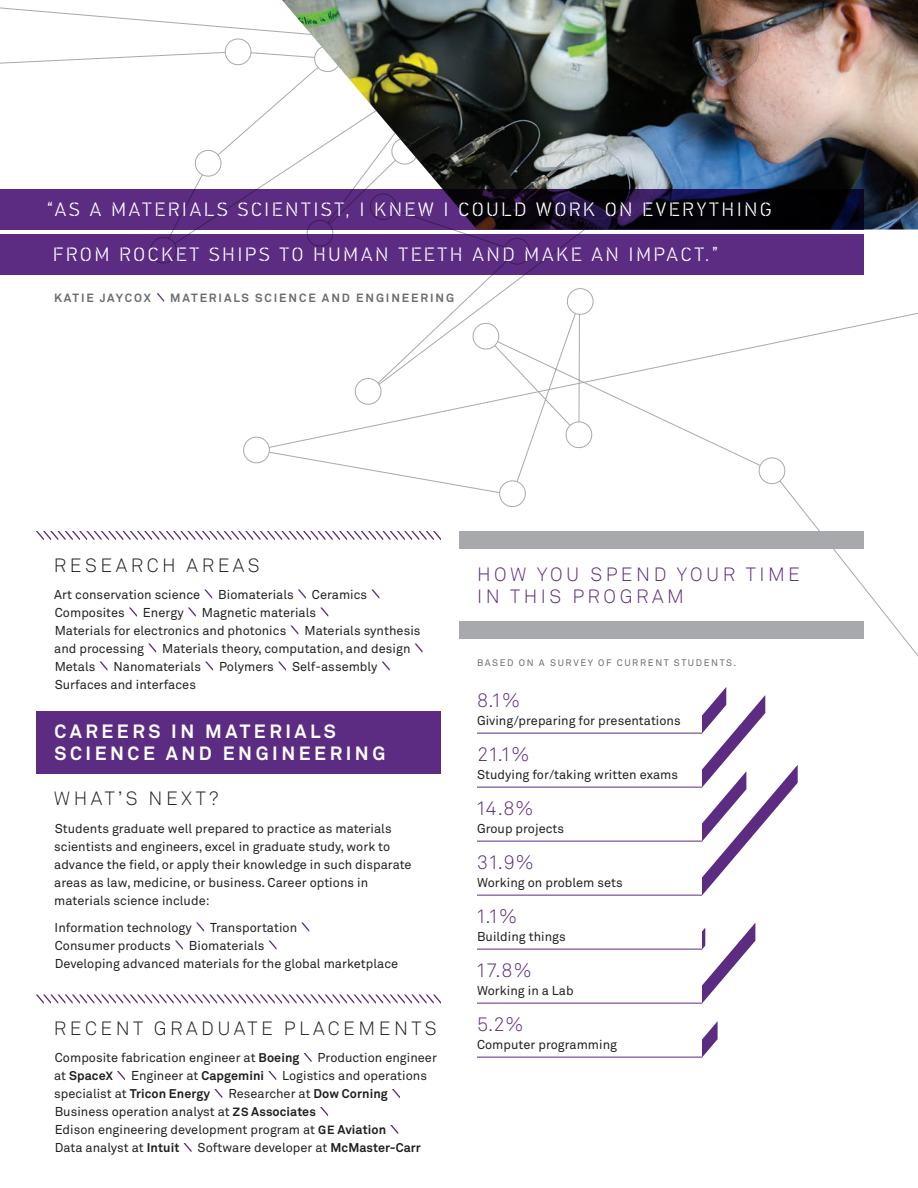
<style>
.page{position:relative;width:918px;height:1188px;background:#fff}
.page>*{position:absolute;margin:0;border:0;box-sizing:border-box;transform-origin:0 0}
.quote{font:300 19.35px "PF Din Stencil";letter-spacing:.15em;color:#fff}
.body___subheads_no_s{font:300 19.35px "Akkurat Std";letter-spacing:-.01em;color:#5c2c82}
.body___heads_in_purp{font:700 19.05px "Akkurat Std";letter-spacing:.185em;color:#fff}
.body___subheads_no_s-2{font:300 19.05px "Akkurat Std";letter-spacing:.185em;color:#231f20}
.body___subheads_no_s-3{font:300 19.05px/22.5px "Akkurat Std";letter-spacing:.185em;color:#5c2c82}
.body___subheads_with{font:300 19.05px "Akkurat Std";letter-spacing:.185em;color:#231f20}
.body_text_with_inden{font:12.75px/18px "Akkurat Std";letter-spacing:.005em;color:#231f20}
.Graphic_Text{font:12.75px "Akkurat Std";letter-spacing:.005em;color:#231f20}
.body_text_with_inden-2{font:700 12.6px "Akkurat Std";letter-spacing:.005em;color:#231f20}
.t1{font:700 11.85px "Akkurat Std";letter-spacing:.16em;color:#6c6d70}
.body_text_without_in{font:9.3px "Akkurat Std";letter-spacing:.17em;color:#6c6d70}
.s1{font-weight:700;font-size:12.6px}
.s2{font-weight:400;font-size:12.75px}
.s3{font-size:11.85px}
.s4{font-weight:700;font-size:11.85px}
</style>
<div class="page">
<svg style="left:358px;top:230px;width:252px;height:80px"></svg>
<svg style="left:0;top:7px;width:479px;height:227px"></svg>
<svg style="left:483px;top:297px;width:435px;height:360px"></svg>
<svg style="left:224px;top:38px;width:28px;height:28px"></svg>
<svg style="left:194px;top:149px;width:28px;height:28px"></svg>
<svg style="left:306px;top:230px;width:28px;height:4px"></svg>
<svg style="left:566px;top:288px;width:28px;height:22px"></svg>
<svg style="left:270px;top:310px;width:648px;height:186px"></svg>
<svg style="left:243px;top:436px;width:27px;height:28px"></svg>
<svg style="left:499px;top:480px;width:27px;height:28px"></svg>
<img style="left:282px;top:0;width:636px;height:230px">
<svg style="left:0;top:189px;width:864px;height:41px;background:#371a51"></svg>
<div style="left:0;top:234px;width:864px;height:40px;background:#5c2c82"></div>
<svg style="left:157px;top:293px;width:7px;height:9px"></svg>
<div style="left:36px;top:711px;width:405px;height:41px;background:#5c2c82"></div>
<div style="left:36px;top:734px;width:405px;height:40px;background:#5c2c82"></div>
<svg style="left:36px;top:531px;width:405px;height:9px"></svg>
<svg style="left:204px;top:590px;width:8px;height:8px"></svg>
<svg style="left:298px;top:590px;width:8px;height:8px"></svg>
<svg style="left:372px;top:590px;width:7px;height:8px"></svg>
<svg style="left:129px;top:608px;width:8px;height:8px"></svg>
<svg style="left:188px;top:608px;width:8px;height:8px"></svg>
<svg style="left:320px;top:608px;width:8px;height:8px"></svg>
<svg style="left:291px;top:626px;width:7px;height:8px"></svg>
<svg style="left:148px;top:644px;width:8px;height:8px"></svg>
<svg style="left:415px;top:644px;width:8px;height:8px"></svg>
<svg style="left:100px;top:662px;width:8px;height:8px"></svg>
<svg style="left:205px;top:662px;width:8px;height:8px"></svg>
<svg style="left:278px;top:662px;width:8px;height:8px"></svg>
<svg style="left:382px;top:662px;width:8px;height:8px"></svg>
<svg style="left:196px;top:922px;width:8px;height:10px"></svg>
<svg style="left:301px;top:922px;width:8px;height:10px"></svg>
<svg style="left:175px;top:940px;width:8px;height:10px"></svg>
<svg style="left:269px;top:940px;width:8px;height:10px"></svg>
<svg style="left:36px;top:994px;width:405px;height:10px"></svg>
<svg style="left:304px;top:1053px;width:8px;height:9px"></svg>
<svg style="left:117px;top:1071px;width:8px;height:9px"></svg>
<svg style="left:268px;top:1071px;width:8px;height:9px"></svg>
<svg style="left:214px;top:1089px;width:8px;height:9px"></svg>
<svg style="left:392px;top:1089px;width:8px;height:9px"></svg>
<svg style="left:320px;top:1107px;width:8px;height:9px"></svg>
<svg style="left:390px;top:1125px;width:8px;height:9px"></svg>
<svg style="left:184px;top:1143px;width:8px;height:9px"></svg>
<hr style="left:477px;top:733px;width:225px;height:1px;background:#5c2c82">
<hr style="left:477px;top:841px;width:225px;height:1px;background:#5c2c82">
<hr style="left:477px;top:895px;width:225px;height:1px;background:#5c2c82">
<hr style="left:477px;top:787px;width:225px;height:1px;background:#5c2c82">
<hr style="left:477px;top:949px;width:225px;height:1px;background:#5c2c82">
<hr style="left:477px;top:1003px;width:225px;height:1px;background:#5c2c82">
<hr style="left:477px;top:1057px;width:225px;height:1px;background:#5c2c82">
<div style="left:459px;top:531px;width:405px;height:18px;background:#a8a9ad"></div>
<div style="left:459px;top:621px;width:405px;height:18px;background:#a8a9ad"></div>
<svg style="left:702px;top:687px;width:96px;height:209px"></svg>
<svg style="left:702px;top:923px;width:53px;height:81px"></svg>
<svg style="left:702px;top:1021px;width:16px;height:37px"></svg>
<p class="quote" style="left:47px;top:199px;width:726px">“AS A MATERIALS SCIENTIST, I KNEW I COULD WORK ON EVERYTHING</p>
<p class="quote" style="left:53px;top:244px;width:666px">FROM ROCKET SHIPS TO HUMAN TEETH AND MAKE AN IMPACT.”</p>
<p class="t1" style="left:54px;top:290px;width:98px">KATIE JAYCOX</p>
<p class="t1" style="left:170px;top:290px;width:285px">MATERIALS SCIENCE AND ENGINEERING</p>
<p class="body___subheads_no_s-2" style="left:54px;top:554px;width:207px">RESEARCH AREAS</p>
<p class="body_text_with_inden" style="left:54px;top:585px;width:147px">Art conservation science</p>
<p class="body_text_with_inden" style="left:218px;top:585px;width:77px">Biomaterials</p>
<p class="body_text_with_inden" style="left:312px;top:585px;width:57px">Ceramics</p>
<p class="body_text_with_inden" style="left:55px;top:603px;width:72px">Composites</p>
<p class="body_text_with_inden" style="left:143px;top:603px;width:42px">Energy</p>
<p class="body_text_with_inden" style="left:55px;top:603px;width:263px;text-indent:147px">Magnetic materials<br>Materials for electronics and photonics</p>
<p class="body_text_with_inden" style="left:304px;top:621px;width:118px">Materials synthesis</p>
<p class="body_text_with_inden" style="left:54px;top:639px;width:91px">and processing</p>
<p class="body_text_with_inden" style="left:162px;top:639px;width:250px">Materials theory, computation, and design</p>
<p class="body_text_with_inden" style="left:55px;top:657px;width:42px">Metals</p>
<p class="body_text_with_inden" style="left:114px;top:657px;width:89px">Nanomaterials</p>
<p class="body_text_with_inden" style="left:219px;top:657px;width:56px">Polymers</p>
<p class="body_text_with_inden" style="left:292px;top:657px;width:87px">Self-assembly</p>
<p class="body_text_with_inden" style="left:55px;top:675px;width:143px">Surfaces and interfaces</p>
<p class="body___heads_in_purp" style="left:55px;top:720px;width:283px">CAREERS IN MATERIALS</p>
<p class="body___heads_in_purp" style="left:55px;top:742px;width:332px">SCIENCE AND ENGINEERING</p>
<p class="body___subheads_with" style="left:54px;top:788px;width:166px">WHAT’S NEXT?</p>
<p class="body_text_with_inden" style="left:54px;top:819px;width:359px">Students graduate well prepared to practice as materials scientists and engineers, excel in graduate study, work to advance the field, or apply their knowledge in such disparate areas as law, medicine, or business. Career options in materials science include:</p>
<p class="body_text_with_inden" style="left:55px;top:918px;width:139px">Information technology</p>
<p class="body_text_with_inden" style="left:210px;top:918px;width:88px">Transportation</p>
<p class="body_text_with_inden" style="left:55px;top:936px;width:118px">Consumer products</p>
<p class="body_text_with_inden" style="left:55px;top:936px;width:345px;text-align:center">Biomaterials<br>Developing advanced materials for the global marketplace</p>
<p class="body___subheads_no_s-2" style="left:54px;top:1017px;width:384px">RECENT GRADUATE PLACEMENTS</p>
<p class="body_text_with_inden" style="left:55px;top:1049px;width:246px">Composite fabrication engineer at <span class="s1">Boeing</span></p>
<p class="body_text_with_inden" style="left:318px;top:1049px;width:121px">Production engineer</p>
<p class="body_text_with_inden-2" style="left:54px;top:1068px;width:60px"><span class="s2">at</span> Space<span class="s3">X</span></p>
<p class="body_text_with_inden" style="left:131px;top:1067px;width:135px">Engineer at <span class="s1">Capgemini</span></p>
<p class="body_text_with_inden" style="left:282px;top:1067px;width:146px">Logistics and operations</p>
<p class="body_text_with_inden" style="left:54px;top:1085px;width:157px">specialist at <span class="s1">Tricon Energy</span></p>
<p class="body_text_with_inden" style="left:55px;top:1085px;width:335px;text-indent:174px">Researcher at <span class="s1">Dow Corning </span>Business operation analyst at <span class="s4">ZS</span> <span class="s1">Associates<br></span>Edison engineering development program at <span class="s4">GE</span> <span class="s1">Aviation </span>Data analyst at <span class="s1">Intuit</span></p>
<p class="body_text_with_inden" style="left:198px;top:1139px;width:225px">Software developer at <span class="s1">McMaster-Carr</span></p>
<p class="body___subheads_no_s-3" style="left:477px;top:563px;width:324px">HOW YOU SPEND YOUR TIME<br>IN THIS PROGRAM</p>
<p class="body_text_without_in" style="left:477px;top:657px;width:261px">BASED ON A SURVEY OF CURRENT STUDENTS.</p>
<p class="body___subheads_no_s" style="left:477px;top:688px;width:45px">8.1%</p>
<p class="Graphic_Text" style="left:477px;top:713px;width:205px">Giving/preparing for presentations</p>
<p class="body___subheads_no_s" style="left:477px;top:742px;width:54px">21.1%</p>
<p class="Graphic_Text" style="left:477px;top:767px;width:203px">Studying for/taking written exams</p>
<p class="body___subheads_no_s" style="left:476px;top:796px;width:59px">14.8%</p>
<p class="Graphic_Text" style="left:477px;top:821px;width:89px">Group projects</p>
<p class="body___subheads_no_s" style="left:477px;top:850px;width:58px">31.9%</p>
<p class="Graphic_Text" style="left:477px;top:875px;width:147px">Working on problem sets</p>
<p class="body___subheads_no_s" style="left:476px;top:904px;width:43px">1.1%</p>
<p class="Graphic_Text" style="left:477px;top:929px;width:90px">Building things</p>
<p class="body___subheads_no_s" style="left:476px;top:958px;width:57px">17.8%</p>
<p class="Graphic_Text" style="left:477px;top:983px;width:98px">Working in a Lab</p>
<p class="body___subheads_no_s" style="left:477px;top:1012px;width:48px">5.2%</p>
<p class="Graphic_Text" style="left:477px;top:1037px;width:142px">Computer programming</p>
</div>
